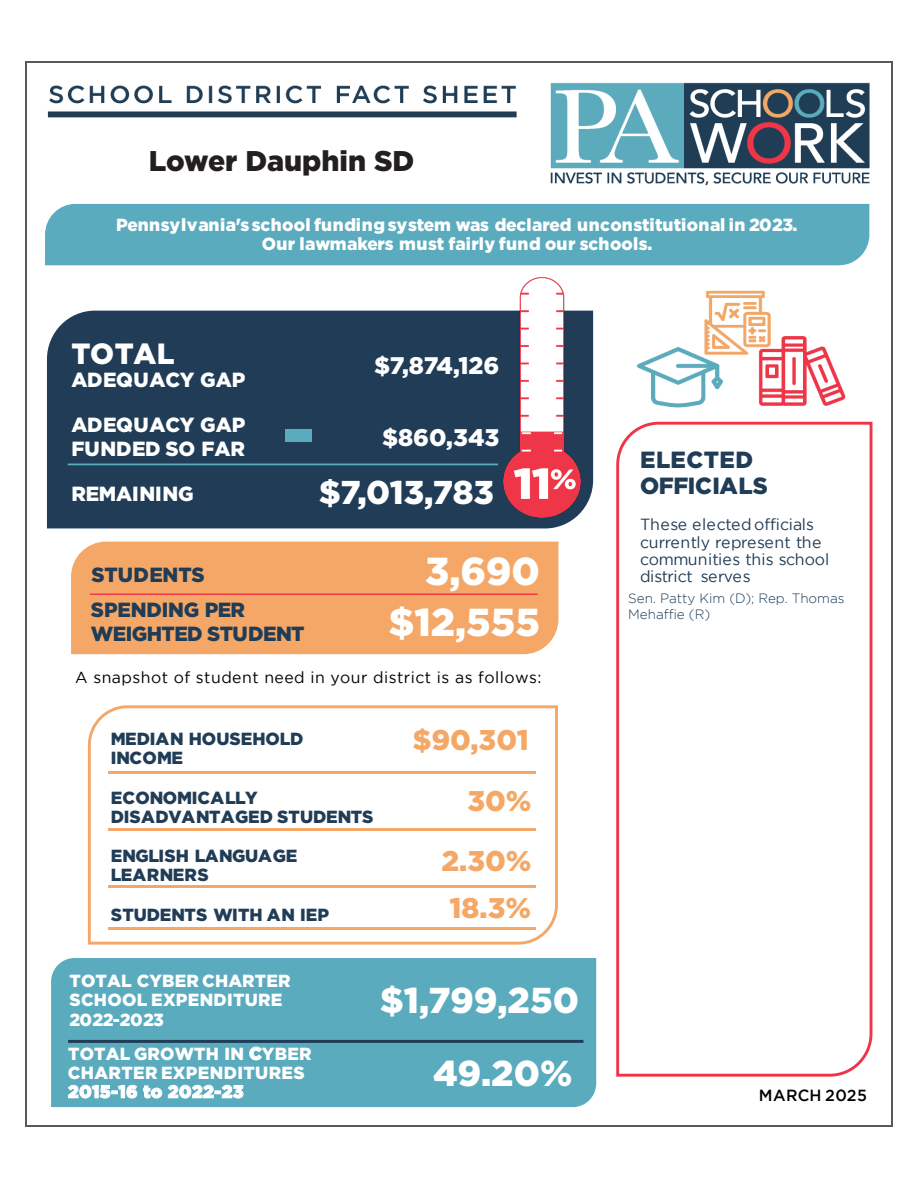
<style>
.page{position:relative;width:918px;height:1188px;background:#fff}
.page>*{position:absolute;margin:0;border:0;box-sizing:border-box;transform-origin:0 0}
.t1{font:900 39px/51.3px "Gotham";color:#fff;text-align:right}
.t2{font:900 36px/72.9px "Gotham";letter-spacing:-.005em;color:#fff;text-align:right}
.t3{font:900 33px "Gotham";letter-spacing:-.005em;color:#fff}
.t4{font:900 29.25px "Gotham";color:#fff}
.t5{font:900 28.5px/60.4px "Gotham";color:#f5a866;text-align:right}
.t6{font:900 28.5px "Gotham";color:#231f20}
.t7{font:900 24px "Gotham";color:#fff}
.t8{font:900 23.4px/26.2px "Gotham";letter-spacing:.015em;color:#203c56}
.t9{font:900 20.4px/23.4px "Gotham";letter-spacing:-.005em;color:#fff}
.t10{font:900 20.4px/35.5px "Gotham";letter-spacing:-.025em;color:#203c56}
.t11{font:900 17.55px/19px "Gotham";letter-spacing:.015em;color:#fff}
.t12{font:900 17.55px/19px "Gotham";color:#203c56}
.t13{font:16.05px/17.5px "Gotham";letter-spacing:-.01em;color:#203c56}
.t14{font:16.05px "Gotham";letter-spacing:.03em;color:#000}
.t15{font:16.05px "Gotham";letter-spacing:-.035em;color:#203c56}
.t16{font:500 16.05px "Gotham";letter-spacing:.025em;color:#000}
.t17{font:300 13.5px/16.2px "Gotham";color:#1b3c56}
</style>
<div class="page">
<hr style="left:25px;top:61px;width:1px;height:1066px;background:#595959">
<hr style="left:892px;top:63px;width:1px;height:1064px;background:#595959">
<hr style="left:26px;top:61px;width:867px;height:2px;background:#595959">
<hr style="left:26px;top:1125px;width:867px;height:2px;background:#595959">
<img style="left:47px;top:85px;width:470px;height:33px">
<img style="left:550px;top:83px;width:320px;height:103px">
<img style="left:637px;top:290px;width:209px;height:118px">
<div style="left:45px;top:204px;width:824px;height:61px;background:#5babbe"></div>
<div style="left:71px;top:542px;width:487px;height:112px;background:#f4a766"></div>
<hr style="left:90px;top:594px;width:448px;height:1px;background:#ee3648">
<svg style="left:87px;top:705px;width:471px;height:240px"></svg>
<div style="left:51px;top:958px;width:546px;height:150px;background:#5babbe"></div>
<hr style="left:68px;top:1040px;width:515px;height:3px;background:#203c56">
<svg style="left:616px;top:421px;width:257px;height:656px"></svg>
<div style="left:630px;top:584px;width:227px;height:456px;background:#fff"></div>
<div style="left:47px;top:311px;width:546px;height:217px;background:#203c56"></div>
<hr style="left:68px;top:464px;width:430px;height:1px;background:#5babbe">
<img style="left:504px;top:277px;width:76px;height:240px">
<div style="left:285px;top:429px;width:27px;height:12px;background:#5babbe"></div>
<hr style="left:108px;top:828px;width:427px;height:2px;background:#f4a766">
<hr style="left:108px;top:886px;width:427px;height:2px;background:#f4a766">
<hr style="left:108px;top:927px;width:427px;height:2px;background:#f4a766">
<hr style="left:108px;top:771px;width:427px;height:2px;background:#f4a766">
<h3 class="t6" style="left:149px;top:144px;width:267px">Lower Dauphin SD</h3>
<p class="t11" style="left:116px;top:215px;width:683px;text-align:center">Pennsylvania's school funding system was declared unconstitutional in 2023.<br>Our lawmakers must fairly fund our schools.</p>
<h3 class="t4" style="left:71px;top:336px;width:105px">TOTAL</h3>
<p class="t9" style="left:71px;top:368px;width:175px">ADEQUACY GAP</p>
<p class="t9" style="left:71px;top:413px;width:176px">ADEQUACY GAP<br>FUNDED SO FAR</p>
<p class="t9" style="left:71px;top:482px;width:124px">REMAINING</p>
<h3 class="t7" style="left:374px;top:351px;width:127px">$7,874,126</h3>
<h3 class="t7" style="left:382px;top:424px;width:119px">$860,343</h3>
<h3 class="t3" style="left:319px;top:473px;width:177px">$7,013,783</h3>
<p class="t10" style="left:91px;top:556px;width:156px">STUDENTS<br>SPENDING PER</p>
<p class="t10" style="left:91px;top:616px;width:215px">WEIGHTED STUDENT</p>
<h1 class="t1" style="left:388px;top:544px;width:153px">3,690 $12,555</h1>
<p class="t14" style="left:75px;top:669px;width:468px">A snapshot of student need in your district is as follows:</p>
<p class="t12" style="left:111px;top:729px;width:194px">MEDIAN HOUSEHOLD<br>INCOME</p>
<p class="t12" style="left:111px;top:788px;width:264px">ECONOMICALLY<br>DISADVANTAGED STUDENTS</p>
<p class="t12" style="left:111px;top:846px;width:188px">ENGLISH LANGUAGE<br>LEARNERS</p>
<p class="t12" style="left:111px;top:905px;width:220px">STUDENTS WITH AN IEP</p>
<h3 class="t5" style="left:412px;top:709px;width:120px">$90,301<br>30%<br>2.30%</h3>
<h3 class="t5" style="left:450px;top:877px;width:83px">18.3%</h3>
<p class="t11" style="left:69px;top:970px;width:223px;line-height:19.5px">TOTAL CYBER CHARTER<br>SCHOOL EXPENDITURE<br>2022-2023</p>
<p class="t11" style="left:68px;top:1043px;width:245px">TOTAL GROWTH IN CYBER<br>CHARTER EXPENDITURES<br>2015-16 to 2022-23</p>
<h2 class="t2" style="left:380px;top:963px;width:201px">$1,799,250<br>49.20%</h2>
<h3 class="t8" style="left:640px;top:446px;width:129px">ELECTED<br>OFFICIALS</h3>
<p class="t13" style="left:640px;top:516px;width:191px">These elected officials currently represent the communities this school</p>
<p class="t15" style="left:640px;top:567px;width:112px">district serves</p>
<p class="t17" style="left:628px;top:590px;width:218px">Sen. Patty Kim (D); Rep. Thomas<br>Mehaffie (R)</p>
<p class="t16" style="left:759px;top:1086px;width:110px">MARCH 2025</p>
</div>
